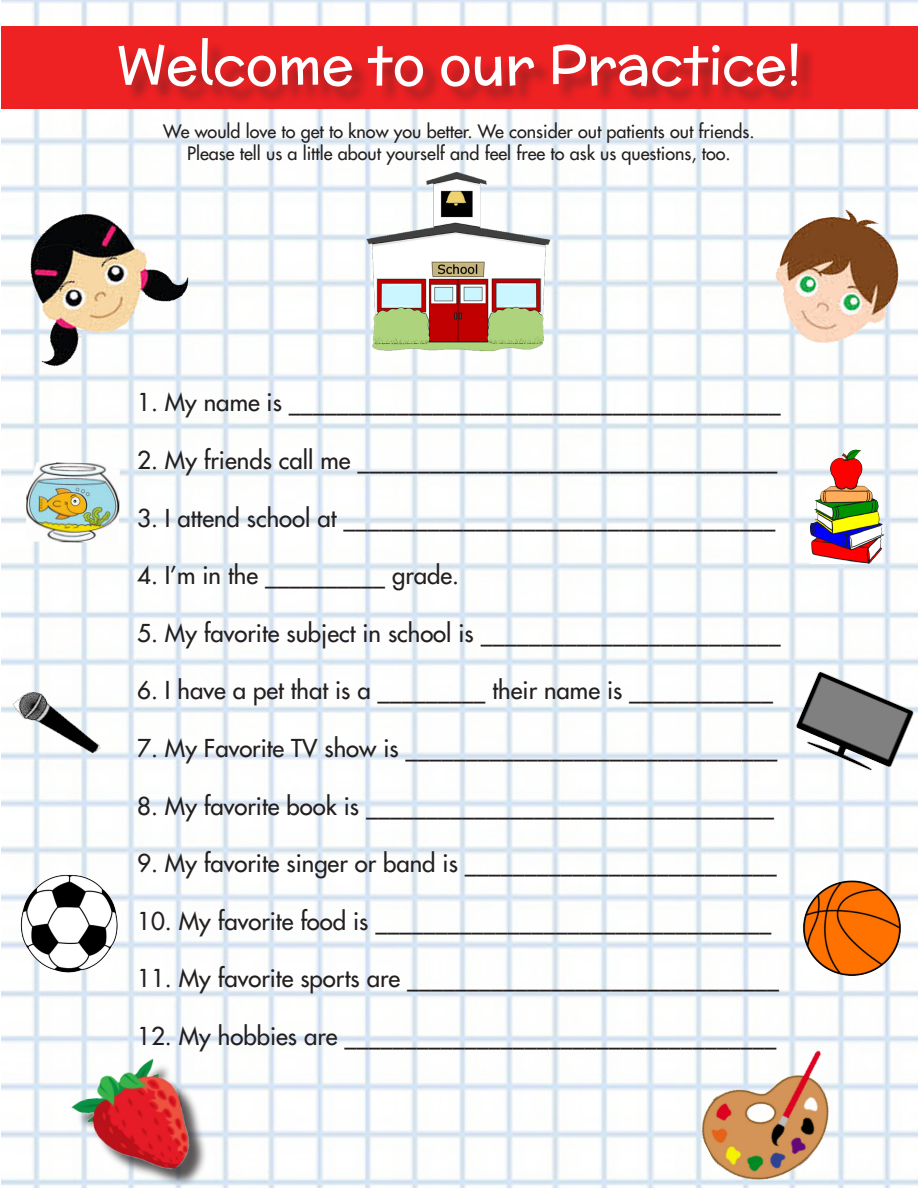
<style>
.page{position:relative;width:918px;height:1188px;background:#fff}
.page>*{position:absolute;margin:0;border:0;box-sizing:border-box;transform-origin:0 0}
.t1{font:54px "Mc Laren";color:#fff}
.t2{font:24px "Futura LT";color:#231f20}
.t3{font:18px "Futura LT";color:#231f20}
</style>
<div class="page">
<img style="left:2px;top:0;width:916px;height:1188px">
<div style="left:2px;top:26px;width:916px;height:83px;background:#ee2123"></div>
<div style="left:121px;top:40px;width:694px;height:65px;background:#231f20;opacity:.37"></div>
<img style="left:6px;top:665px;width:124px;height:135px">
<img style="left:770px;top:197px;width:144px;height:161px">
<img style="left:804px;top:426px;width:92px;height:140px">
<img style="left:776px;top:857px;width:138px;height:127px">
<div style="left:75px;top:1062px;width:133px;height:125px;background:#231f20;opacity:.75"></div>
<img style="left:36px;top:1000px;width:164px;height:188px">
<img style="left:684px;top:1035px;width:209px;height:153px">
<img style="left:26px;top:462px;width:94px;height:81px">
<img style="left:6px;top:214px;width:183px;height:160px">
<img style="left:786px;top:658px;width:132px;height:127px">
<img style="left:9px;top:870px;width:117px;height:104px">
<img style="left:357px;top:172px;width:204px;height:180px">
<p class="t1" style="left:117px;top:26px;width:686px">Welcome to our Practice!</p>
<p class="t3" style="left:163px;top:120px;width:593px">We would love to get to know you better. We consider out patients out friends.</p>
<p class="t3" style="left:187px;top:141px;width:545px">Please tell us a little about yourself and feel free to ask us questions, too.</p>
<p class="t2" style="left:137px;top:387px;width:645px">1. My name is _________________________________________</p>
<p class="t2" style="left:137px;top:444px;width:642px">2. My friends call me ___________________________________</p>
<p class="t2" style="left:137px;top:502px;width:640px">3. I attend school at ____________________________________</p>
<p class="t2" style="left:137px;top:560px;width:323px">4. I’m in the __________ grade.</p>
<p class="t2" style="left:137px;top:617px;width:645px">5. My favorite subject in school is _________________________</p>
<p class="t2" style="left:137px;top:675px;width:637px">6. I have a pet that is a _________ their name is ____________</p>
<p class="t2" style="left:137px;top:732px;width:642px">7. My Favorite TV show is _______________________________</p>
<p class="t2" style="left:137px;top:790px;width:638px">8. My favorite book is __________________________________</p>
<p class="t2" style="left:137px;top:848px;width:641px">9. My favorite singer or band is __________________________</p>
<p class="t2" style="left:137px;top:905px;width:636px">10. My favorite food is _________________________________</p>
<p class="t2" style="left:137px;top:963px;width:643px">11. My favorite sports are _______________________________</p>
<p class="t2" style="left:137px;top:1020px;width:641px">12. My hobbies are ____________________________________</p>
</div>
